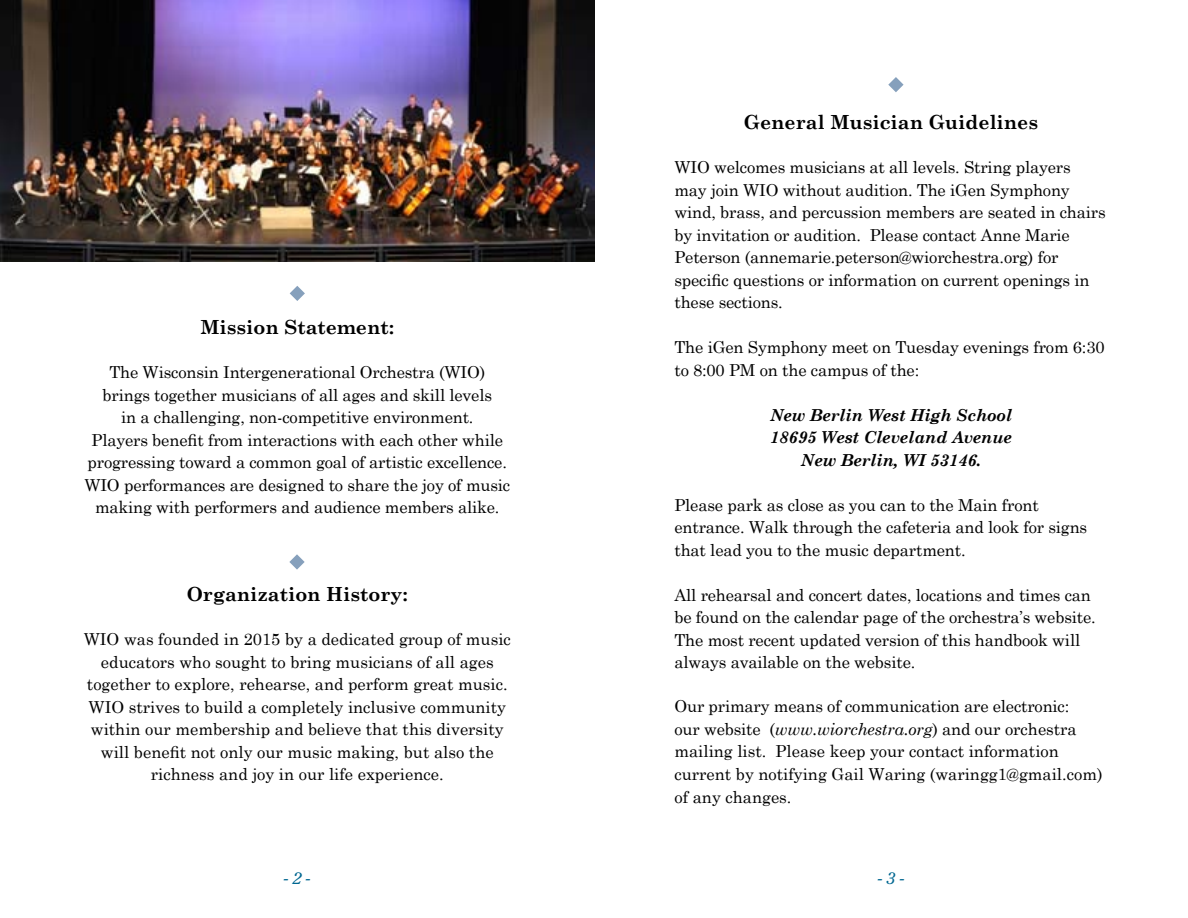
<style>
.page{position:relative;width:1188px;height:918px;background:#fff}
.page>*{position:absolute;margin:0;border:0;box-sizing:border-box;transform-origin:0 0}
.t1{font:700 19.5px "Century Schoolbook";color:#000}
.t2{font:16.5px/22.5px "Century Schoolbook";letter-spacing:-.01em;color:#000}
.t3{font:italic 700 16.5px/22.5px "Century Schoolbook";letter-spacing:-.01em;color:#000;text-align:center}
.t4{font:italic 16.5px "Century Old Style Std";color:#006791}
.s1{font-style:italic}
</style>
<div class="page">
<img style="left:0;top:0;width:594px;height:261px">
<svg style="left:289px;top:554px;width:16px;height:16px"></svg>
<svg style="left:290px;top:286px;width:15px;height:15px"></svg>
<svg style="left:888px;top:77px;width:16px;height:15px"></svg>
<p class="t1" style="left:200px;top:315px;width:195px">Mission Statement:</p>
<p class="t2" style="left:84px;top:361px;width:427px;text-align:center">The Wisconsin Intergenerational Orchestra (WIO) brings together musicians of all ages and skill levels<br>in a challenging, non-competitive environment.<br>Players benefit from interactions with each other while progressing toward a common goal of artistic excellence.<br>WIO performances are designed to share the joy of music making with performers and audience members alike.</p>
<p class="t1" style="left:187px;top:582px;width:223px">Organization History:</p>
<p class="t2" style="left:84px;top:628px;width:429px;text-align:center">WIO was founded in 2015 by a dedicated group of music educators who sought to bring musicians of all ages together to explore, rehearse, and perform great music.<br>WIO strives to build a completely inclusive community within our membership and believe that this diversity will benefit not only our music making, but also the richness and joy in our life experience.</p>
<p class="t1" style="left:744px;top:110px;width:296px">General Musician Guidelines</p>
<p class="t2" style="left:674px;top:156px;width:433px">WIO welcomes musicians at all levels. String players may join WIO without audition. The iGen Symphony wind, brass, and percussion members are seated in chairs by invitation or audition. Please contact Anne Marie Peterson (annemarie.peterson@wiorchestra.org) for specific questions or information on current openings in these sections.</p>
<p class="t2" style="left:674px;top:336px;width:432px">The iGen Symphony meet on Tuesday evenings from 6:30 to 8:00 PM on the campus of the:</p>
<p class="t3" style="left:770px;top:403px;width:244px">New Berlin West High School<br>18695 West Cleveland Avenue<br>New Berlin, WI 53146.</p>
<p class="t2" style="left:674px;top:493px;width:414px">Please park as close as you can to the Main front entrance. Walk through the cafeteria and look for signs that lead you to the music department.</p>
<p class="t2" style="left:674px;top:583px;width:423px">All rehearsal and concert dates, locations and times can be found on the calendar page of the orchestra’s website.<br>The most recent updated version of this handbook will always available on the website.</p>
<p class="t2" style="left:674px;top:695px;width:430px">Our primary means of communication are electronic:<br>our website (<span class="s1">www.wiorchestra.org</span>) and our orchestra mailing list. Please keep your contact information current by notifying Gail Waring (waringg1@gmail.com) of any changes.</p>
<p class="t4" style="left:284px;top:868px;width:28px">- 2 -</p>
<p class="t4" style="left:878px;top:868px;width:28px">- 3 -</p>
</div>
